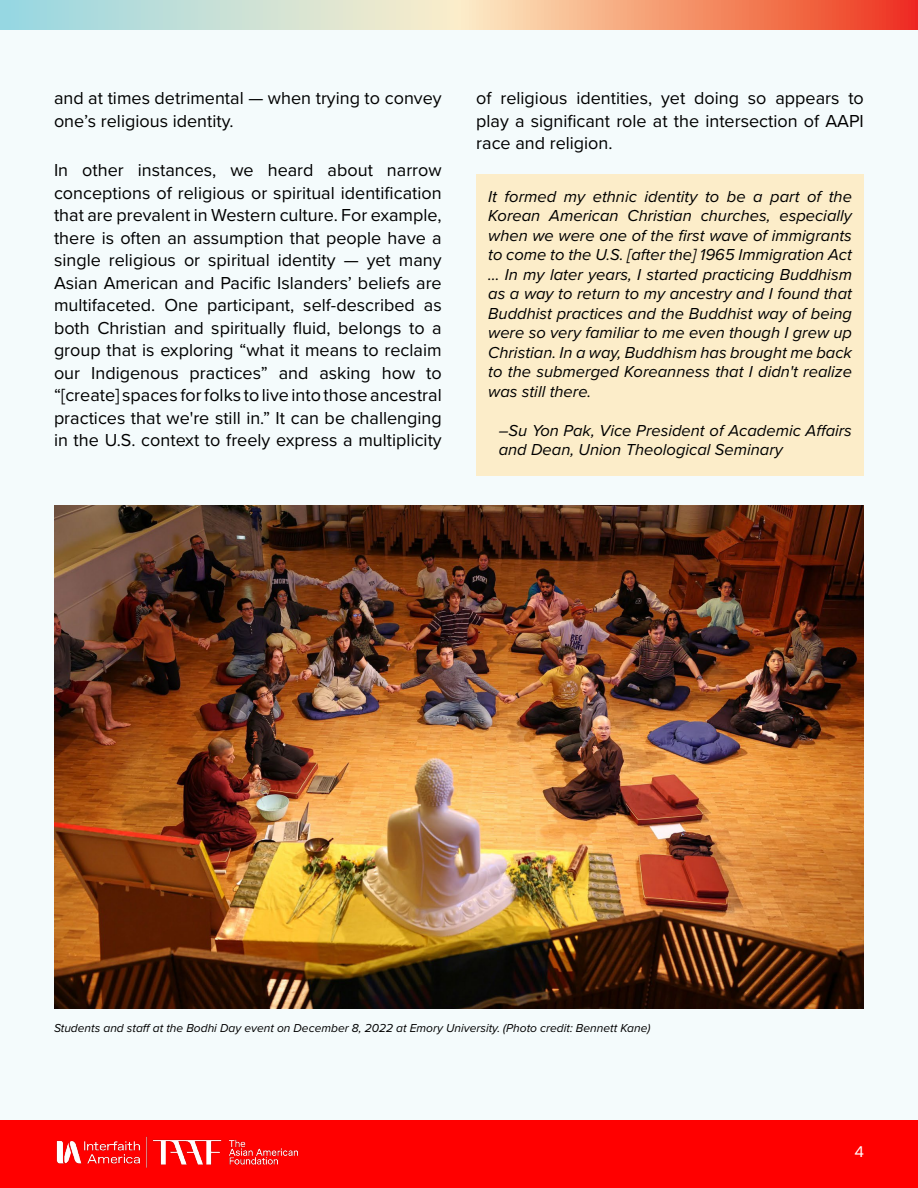
<style>
.page{position:relative;width:918px;height:1188px;background:#f4fbfc}
.page>*{position:absolute;margin:0;border:0;box-sizing:border-box;transform-origin:0 0}
.t1{font:18px/22.5px "Proxima Nova";color:#000;text-align:justify}
.t2{font:italic 16.5px/19.5px "Proxima Nova";color:#000;text-align:justify}
.t3{font:15px "Poppins";color:#fff}
.t4{font:italic 12px "Proxima Nova";color:#000}
</style>
<div class="page">
<svg style="left:0;top:0;width:918px;height:30px;background:#deb9a1"></svg>
<div style="left:0;top:1120px;width:918px;height:68px;background:#f00"></div>
<div style="left:476px;top:174px;width:388px;height:302px;background:#fcedc9"></div>
<img style="left:54px;top:505px;width:810px;height:503px">
<img style="left:56px;top:1136px;width:243px;height:32px">
<p class="t1" style="left:54px;top:86px;width:389px">and at times detrimental — when trying to convey one’s religious identity.</p>
<p class="t1" style="left:54px;top:158px;width:389px">In other instances, we heard about narrow conceptions of religious or spiritual identification that are prevalent in Western culture. For example, there is often an assumption that people have a single religious or spiritual identity — yet many Asian American and Pacific Islanders’ beliefs are multifaceted. One participant, self-described as both Christian and spiritually fluid, belongs to a group that is exploring “what it means to reclaim our Indigenous practices” and asking how to “[create] spaces for folks to live into those ancestral practices that we're still in.” It can be challenging in the U.S. context to freely express a multiplicity</p>
<p class="t1" style="left:476px;top:86px;width:389px">of religious identities, yet doing so appears to play a significant role at the intersection of AAPI race and religion.</p>
<p class="t2" style="left:488px;top:186px;width:365px">It formed my ethnic identity to be a part of the Korean American Christian churches, especially when we were one of the first wave of immigrants to come to the U.S. [after the] 1965 Immigration Act … In my later years, I started practicing Buddhism as a way to return to my ancestry and I found that Buddhist practices and the Buddhist way of being were so very familiar to me even though I grew up Christian. In a way, Buddhism has brought me back to the submerged Koreanness that I didn't realize was still there.</p>
<p class="t2" style="left:499px;top:420px;width:355px">–Su Yon Pak, Vice President of Academic Affairs and Dean, Union Theological Seminary</p>
<p class="t4" style="left:54px;top:1020px;width:598px">Students and staff at the Bodhi Day event on December 8, 2022 at Emory University. (Photo credit: Bennett Kane)</p>
<p class="t3" style="left:855px;top:1143px;width:11px">4</p>
</div>
